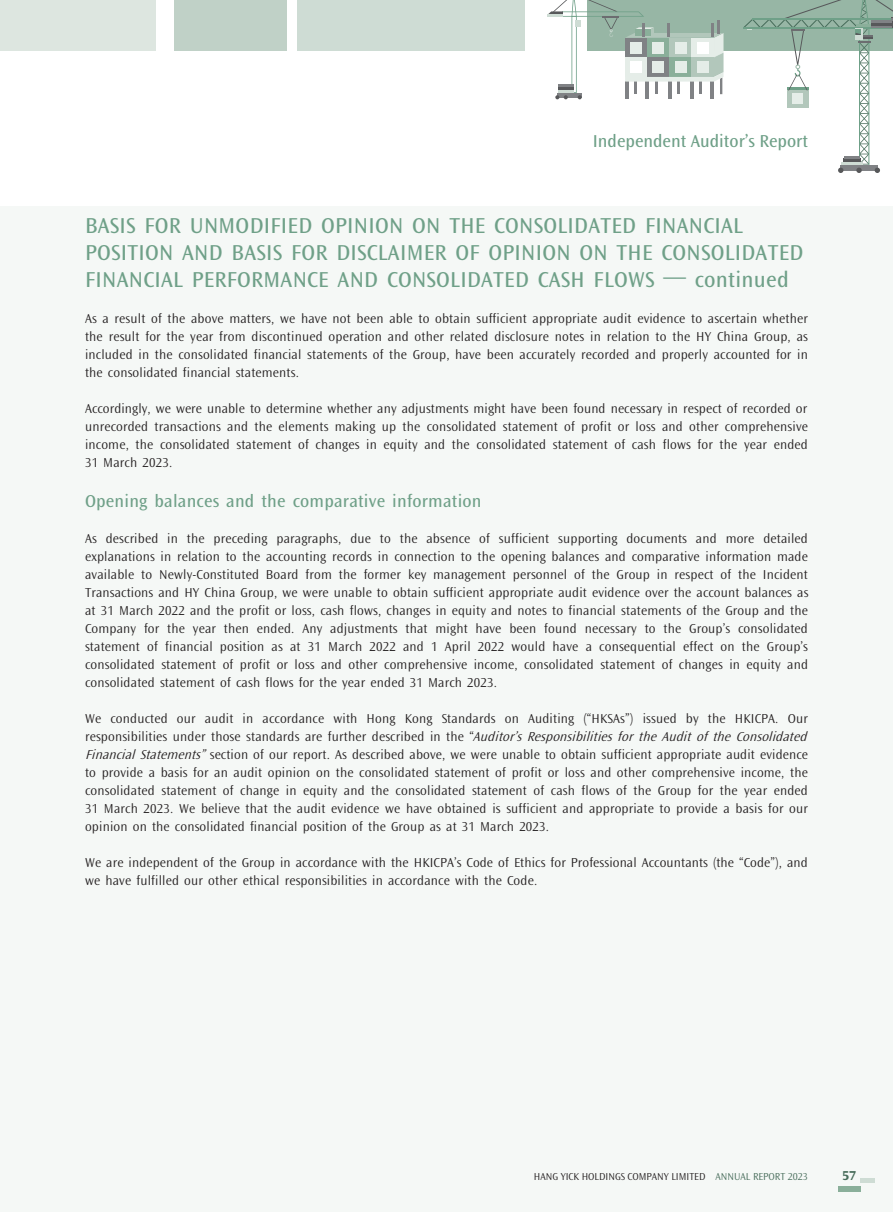
<style>
.page{position:relative;width:893px;height:1212px;background:#fff}
.page>*{position:absolute;margin:0;border:0;box-sizing:border-box;transform-origin:0 0}
._03_H1{font:22.5px/27px "Ocean Sans Std";letter-spacing:.01em;color:#6fa088}
._04___H2{font:18px "Ocean Sans Std";letter-spacing:.01em;color:#6fa088}
._01_Body_Text{font:300 13.5px/18px "Ocean Sans Std";letter-spacing:.01em;color:#231f20;text-align:justify}
.t1{font:700 13.5px "Ocean Sans Std";color:#476c5a}
.t2{font:300 10.5px "Ocean Sans Std";color:#231f20}
.s1{font-style:italic}
.s2{color:#476c5a}
</style>
<div class="page">
<div style="left:0;top:207px;width:893px;height:1005px;background:#f5f8f6"></div>
<div style="left:0;top:0;width:156px;height:51px;background:#dde6e0"></div>
<div style="left:588px;top:0;width:305px;height:51px;background:#97b6a5"></div>
<div style="left:297px;top:0;width:227px;height:51px;background:#cedcd4"></div>
<div style="left:174px;top:0;width:113px;height:51px;background:#c0d1c7"></div>
<svg style="left:743px;top:0;width:150px;height:173px"></svg>
<svg style="left:548px;top:0;width:175px;height:99px"></svg>
<div style="left:838px;top:1186px;width:22px;height:6px;background:#8aaf9a"></div>
<hr style="left:860px;top:1178px;width:15px;height:4px;background:#cedcd4">
<h2 class="_04___H2" style="left:593px;top:131px;width:217px">Independent Auditor’s Report</h2>
<p class="_03_H1" style="left:85px;top:212px;width:720px">BASIS FOR UNMODIFIED OPINION ON THE CONSOLIDATED FINANCIAL<br>POSITION AND BASIS FOR DISCLAIMER OF OPINION ON THE CONSOLIDATED<br>FINANCIAL PERFORMANCE AND CONSOLIDATED CASH FLOWS — continued</p>
<p class="_01_Body_Text" style="left:85px;top:309px;width:724px">As a result of the above matters, we have not been able to obtain sufficient appropriate audit evidence to ascertain whether the result for the year from discontinued operation and other related disclosure notes in relation to the HY China Group, as included in the consolidated financial statements of the Group, have been accurately recorded and properly accounted for in the consolidated financial statements.</p>
<p class="_01_Body_Text" style="left:85px;top:399px;width:724px">Accordingly, we were unable to determine whether any adjustments might have been found necessary in respect of recorded or unrecorded transactions and the elements making up the consolidated statement of profit or loss and other comprehensive income, the consolidated statement of changes in equity and the consolidated statement of cash flows for the year ended 31 March 2023.</p>
<p class="_04___H2" style="left:85px;top:491px;width:398px">Opening balances and the comparative information</p>
<p class="_01_Body_Text" style="left:85px;top:530px;width:725px">As described in the preceding paragraphs, due to the absence of sufficient supporting documents and more detailed explanations in relation to the accounting records in connection to the opening balances and comparative information made available to Newly-Constituted Board from the former key management personnel of the Group in respect of the Incident Transactions and HY China Group, we were unable to obtain sufficient appropriate audit evidence over the account balances as at 31 March 2022 and the profit or loss, cash flows, changes in equity and notes to financial statements of the Group and the Company for the year then ended. Any adjustments that might have been found necessary to the Group’s consolidated statement of financial position as at 31 March 2022 and 1 April 2022 would have a consequential effect on the Group’s consolidated statement of profit or loss and other comprehensive income, consolidated statement of changes in equity and consolidated statement of cash flows for the year ended 31 March 2023.</p>
<p class="_01_Body_Text" style="left:85px;top:710px;width:727px;text-align:left">We conducted our audit in accordance with Hong Kong Standards on Auditing (“HKSAs”) issued by the HKICPA. Our responsibilities under those standards are further described in the “<span class="s1">Auditor’s Responsibilities for the Audit of the Consolidated Financial Statements”</span> section of our report. As described above, we were unable to obtain sufficient appropriate audit evidence to provide a basis for an audit opinion on the consolidated statement of profit or loss and other comprehensive income, the consolidated statement of change in equity and the consolidated statement of cash flows of the Group for the year ended 31 March 2023. We believe that the audit evidence we have obtained is sufficient and appropriate to provide a basis for our opinion on the consolidated financial position of the Group as at 31 March 2023.</p>
<p class="_01_Body_Text" style="left:85px;top:854px;width:724px">We are independent of the Group in accordance with the HKICPA’s Code of Ethics for Professional Accountants (the “Code”), and we have fulfilled our other ethical responsibilities in accordance with the Code.</p>
<p class="t2" style="left:534px;top:1171px;width:275px">HANG YICK HOLDINGS COMPANY LIMITED <span class="s2">ANNUAL REPORT 2023</span></p>
<p class="t1" style="left:842px;top:1168px;width:16px">57</p>
</div>
